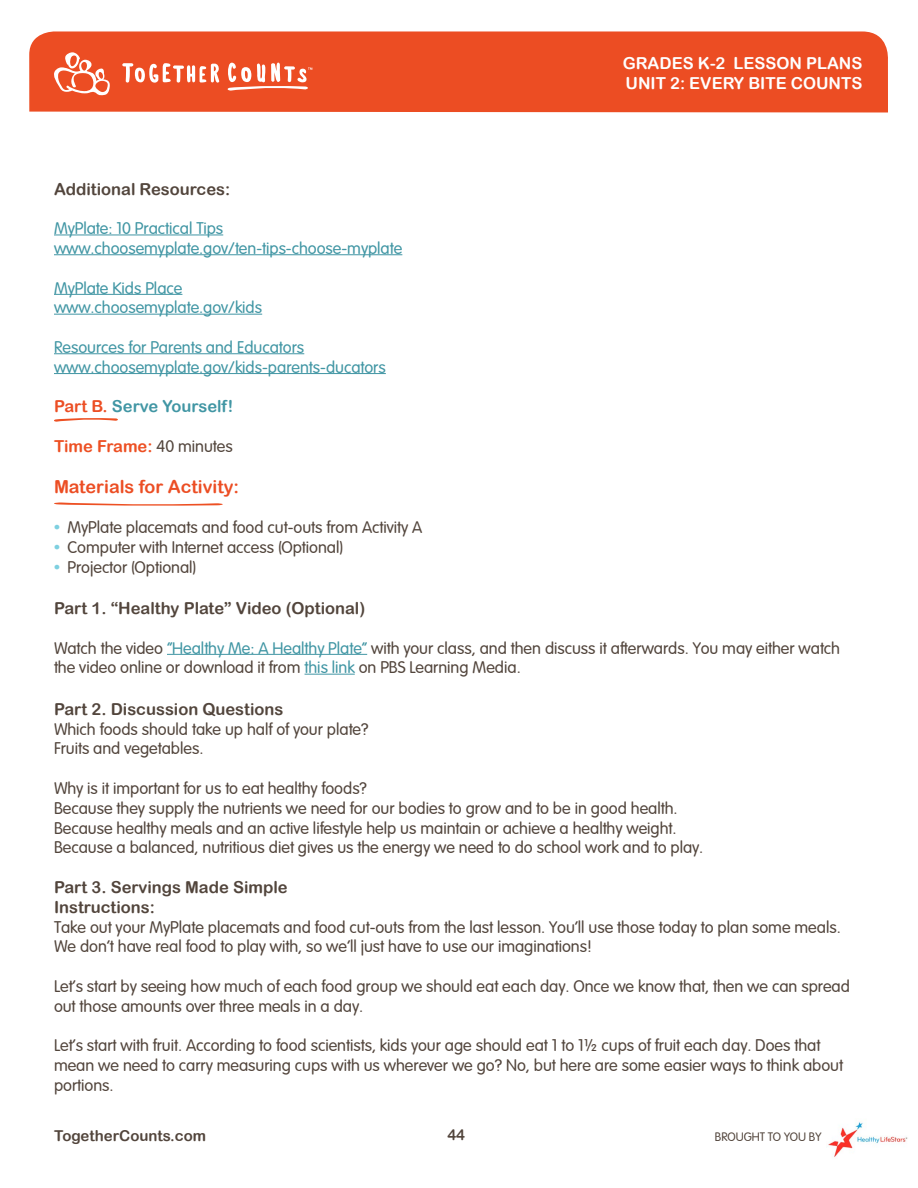
<style>
.page{position:relative;width:918px;height:1188px;background:#fff}
.page>*{position:absolute;margin:0;border:0;box-sizing:border-box;transform-origin:0 0}
.t1{font:18px "Arial Rounded MT Bold";color:#ec4e24}
.Body{font:16.5px/19.8px "Arial Rounded";color:#52453c}
.Body-2{font:16.5px "Arial Rounded";color:#4196a4}
.Body-3{font:16.5px "Arial Rounded MT Bold";color:#52453c}
.t2{font:16.5px/19.8px "Arial Rounded MT Bold";color:#fff}
.Subhead_orange{font:16.5px "Arial Rounded MT Bold";color:#4196a4}
.Body-4{font:16.5px "Arial Rounded MT Bold";color:#ed5023}
.t3{font:15px "Arial Rounded MT Bold";color:#52453c}
.t4{font:12px "Arial Rounded";color:#52453c}
.s1{color:#ec4e24}
.s2{font-family:"Arial Rounded";color:#52453c}
.s3{font-family:"Arial Rounded MT Bold";color:#7ed0e0}
.s4{color:#4196a4}
</style>
<div class="page">
<div style="left:29px;top:31px;width:859px;height:81px;background:#ec4d23"></div>
<svg style="left:53px;top:52px;width:57px;height:44px"></svg>
<svg style="left:122px;top:63px;width:97px;height:20px"></svg>
<svg style="left:227px;top:63px;width:85px;height:28px"></svg>
<hr style="left:54px;top:235px;width:169px;height:1px;background:#4196a4">
<hr style="left:54px;top:255px;width:348px;height:1px;background:#4196a4">
<hr style="left:54px;top:294px;width:128px;height:1px;background:#4196a4">
<hr style="left:54px;top:314px;width:208px;height:1px;background:#4196a4">
<hr style="left:54px;top:354px;width:250px;height:1px;background:#4196a4">
<hr style="left:54px;top:373px;width:332px;height:1px;background:#4196a4">
<hr style="left:167px;top:654px;width:200px;height:1px;background:#4196a4">
<hr style="left:305px;top:674px;width:50px;height:1px;background:#4196a4">
<svg style="left:54px;top:418px;width:64px;height:4px"></svg>
<svg style="left:54px;top:502px;width:169px;height:4px"></svg>
<img style="left:828px;top:1122px;width:80px;height:36px">
<p class="t2" style="left:623px;top:53px;width:241px">GRADES K-2 LESSON PLANS<br>UNIT 2: EVERY BITE COUNTS</p>
<p class="Body-3" style="left:54px;top:179px;width:178px">Additional Resources:</p>
<p class="Body-2" style="left:54px;top:216px;width:171px">MyPlate: 10 Practical Tips</p>
<p class="Body-2" style="left:54px;top:236px;width:350px">www.choosemyplate.gov/ten-tips-choose-myplate</p>
<p class="Body-2" style="left:54px;top:276px;width:130px">MyPlate Kids Place</p>
<p class="Body-2" style="left:54px;top:295px;width:210px">www.choosemyplate.gov/kids</p>
<p class="Body-2" style="left:54px;top:335px;width:252px">Resources for Parents and Educators</p>
<p class="Body-2" style="left:54px;top:355px;width:333px">www.choosemyplate.gov/kids-parents-ducators</p>
<p class="Subhead_orange" style="left:54px;top:397px;width:181px"><span class="s1">Part B.</span> Serve Yourself!</p>
<p class="Body-4" style="left:54px;top:436px;width:180px">Time Frame: <span class="s2">40 minutes</span></p>
<p class="t1" style="left:54px;top:476px;width:187px">Materials for Activity:</p>
<p class="Body" style="left:54px;top:516px;width:370px"><span class="s3">•</span> MyPlate placemats and food cut-outs from Activity A</p>
<p class="Body" style="left:54px;top:536px;width:290px"><span class="s3">•</span> Computer with Internet access (Optional)</p>
<p class="Body" style="left:54px;top:556px;width:143px"><span class="s3">•</span> Projector (Optional)</p>
<p class="Body-3" style="left:54px;top:598px;width:313px">Part 1. “Healthy Plate” Video (Optional)</p>
<p class="Body" style="left:54px;top:637px;width:788px">Watch the video <span class="s4">“Healthy Me: A Healthy Plate”</span> with your class, and then discuss it afterwards. You may either watch the video online or download it from <span class="s4">this link</span> on PBS Learning Media.</p>
<p class="Body-3" style="left:54px;top:699px;width:231px">Part 2. Discussion Questions</p>
<p class="Body" style="left:54px;top:718px;width:316px">Which foods should take up half of your plate?</p>
<p class="Body" style="left:54px;top:737px;width:151px">Fruits and vegetables.</p>
<p class="Body" style="left:54px;top:777px;width:314px">Why is it important for us to eat healthy foods?</p>
<p class="Body" style="left:54px;top:797px;width:625px">Because they supply the nutrients we need for our bodies to grow and to be in good health.</p>
<p class="Body" style="left:54px;top:817px;width:624px">Because healthy meals and an active lifestyle help us maintain or achieve a healthy weight.</p>
<p class="Body" style="left:54px;top:836px;width:651px">Because a balanced, nutritious diet gives us the energy we need to do school work and to play.</p>
<p class="Body-3" style="left:54px;top:877px;width:235px">Part 3. Servings Made Simple</p>
<p class="Body-3" style="left:54px;top:897px;width:102px">Instructions:</p>
<p class="Body" style="left:54px;top:916px;width:788px">Take out your MyPlate placemats and food cut-outs from the last lesson. You’ll use those today to plan some meals.<br>We don’t have real food to play with, so we’ll just have to use our imaginations!</p>
<p class="Body" style="left:54px;top:975px;width:798px">Let’s start by seeing how much of each food group we should eat each day. Once we know that, then we can spread out those amounts over three meals in a day.</p>
<p class="Body" style="left:54px;top:1034px;width:791px">Let’s start with fruit. According to food scientists, kids your age should eat 1 to 1½ cups of fruit each day. Does that mean we need to carry measuring cups with us wherever we go? No, but here are some easier ways to think about portions.</p>
<p class="t3" style="left:54px;top:1127px;width:154px">TogetherCounts.com</p>
<p class="t3" style="left:447px;top:1126px;width:19px">44</p>
<p class="t4" style="left:715px;top:1128px;width:108px">BROUGHT TO YOU BY</p>
</div>
